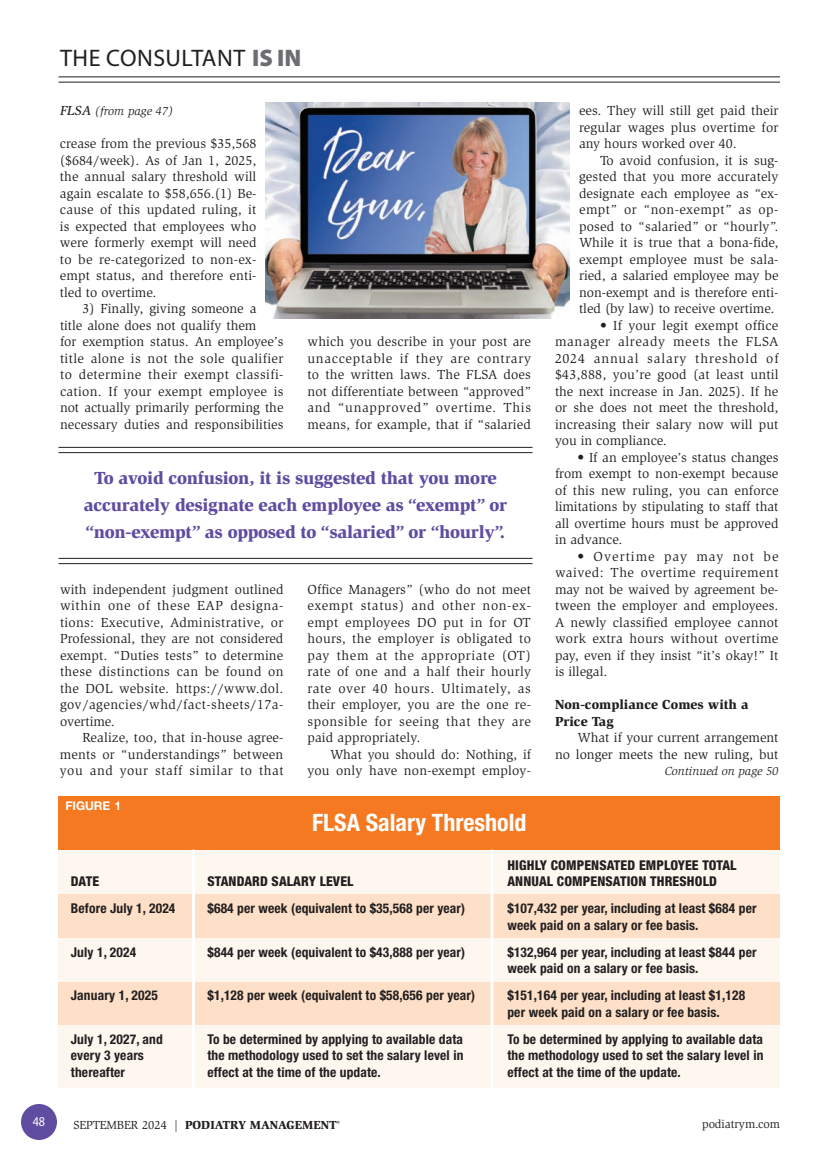
<style>
.page{position:relative;width:837px;height:1161px;background:#fff}
.page>*{position:absolute;margin:0;border:0;box-sizing:border-box;transform-origin:0 0}
._2011-Chart_Headline{font:700 condensed 24px "Helvetica Neue";color:#fff}
.t1{font:24px "Myriad Pro";letter-spacing:.02em;color:#231f20}
._2011-Callout{font:900 18px/27px "Slimbach";letter-spacing:-.015em;color:#5e4da0;text-align:center}
._2011-Global_Text{font:13.5px/16.5px "Slimbach";letter-spacing:.005em;color:#231f20;text-align:justify}
._2011-Chart_Col_Text{font:700 condensed 13.5px "Helvetica Neue";letter-spacing:.01em;color:#231f20}
._2011-Chart_Col_Text-2{font:800 condensed 13.5px "Helvetica Neue";letter-spacing:.01em;color:#231f20}
._2011-Subhead1{font:900 13.5px/16.5px "Slimbach";color:#231f20}
.t2{font:13.5px "Myriad Pro";color:#fff;scale:.9 1}
.t3{font:italic 12px "Slimbach";color:#231f20}
.t4{font:900 12px "Slimbach";color:#231f20}
.t5{font:12px "Slimbach";color:#231f20}
._2011-Chart_Fig{font:700 12px "Helvetica Neue";letter-spacing:-.01em;color:#fff}
.s1{font-weight:900;color:#6c6d70}
.s2{font-weight:500;font-size:13.5px}
.s3{font-weight:400}
</style>
<div class="page">
<hr style="left:58px;top:76px;width:722px;height:1px;background:#231f20">
<hr style="left:58px;top:82px;width:722px;height:1px;background:#231f20">
<div style="left:21px;top:1104px;width:36px;height:36px;background:#5e4da0;border-radius:50%"></div>
<div style="left:58px;top:850px;width:722px;height:45px;background:#fef7f0"></div>
<div style="left:58px;top:982px;width:722px;height:43px;background:#fde0c7"></div>
<div style="left:58px;top:895px;width:722px;height:43px;background:#fde0c7"></div>
<div style="left:58px;top:796px;width:722px;height:54px;background:#f47921"></div>
<div style="left:58px;top:938px;width:722px;height:44px;background:#fef7f0"></div>
<div style="left:58px;top:1025px;width:722px;height:63px;background:#fef7f0"></div>
<hr style="left:192px;top:850px;width:3px;height:238px;background:#fff">
<svg style="left:490px;top:850px;width:4px;height:238px"></svg>
<hr style="left:58px;top:447px;width:474px;height:1px;background:#231f20">
<hr style="left:58px;top:452px;width:474px;height:1px;background:#231f20">
<hr style="left:58px;top:558px;width:474px;height:1px;background:#231f20">
<hr style="left:58px;top:563px;width:474px;height:1px;background:#231f20">
<svg style="left:273px;top:318px;width:279px;height:1px"></svg>
<img style="left:265px;top:102px;width:305px;height:216px">
<p class="t1" style="left:60px;top:45px;width:243px">THE CONSULTANT <span class="s1">IS IN</span></p>
<p class="t3" style="left:60px;top:104px;width:115px"><span class="s2">FLSA</span> (from page 47)</p>
<p class="_2011-Global_Text" style="left:60px;top:135px;width:198px">crease from the previous $35,568 ($684/week). As of Jan 1, 2025, the annual salary threshold will again escalate to $58,656.(1) Be&shy;cause of this updated ruling, it is expected that employees who were formerly exempt will need to be re-categorized to non-ex&shy;empt status, and therefore enti&shy;tled to overtime.</p>
<p class="_2011-Global_Text" style="left:60px;top:300px;width:225px;text-align:left;text-indent:23px">3) Finally, giving someone a<br>title alone does not qualify them<br>for exemption status. An employee’s title alone is not the sole qualifier to determine their exempt classifi&shy;cation. If your exempt employee is not actually primarily performing the necessary duties and responsibilities</p>
<p class="_2011-Global_Text" style="left:307px;top:333px;width:225px">which you describe in your post are unacceptable if they are contrary to the written laws. The FLSA does not differentiate between “approved” and “unapproved” overtime. This means, for example, that if “salaried</p>
<p class="_2011-Callout" style="left:84px;top:464px;width:425px">To avoid confusion, it is suggested that you more accurately designate each employee as “exempt” or “non-exempt” as opposed to “salaried” or “hourly”.</p>
<p class="_2011-Global_Text" style="left:60px;top:581px;width:225px">with independent judgment outlined within one of these EAP designa&shy;tions: Executive, Administrative, or Professional, they are not considered exempt. “Duties tests” to determine these distinctions can be found on the DOL website. https://www.dol. gov/agencies/whd/fact-sheets/17a&shy;overtime.</p>
<p class="_2011-Global_Text" style="left:60px;top:729px;width:225px;text-indent:23px">Realize, too, that in-house agree&shy;ments or “understandings” between you and your staff similar to that</p>
<p class="_2011-Chart_Fig" style="left:66px;top:798px;width:57px">FIGURE 1</p>
<p class="_2011-Global_Text" style="left:307px;top:581px;width:225px">Office Managers” (who do not meet exempt status) and other non-ex&shy;empt employees DO put in for OT hours, the employer is obligated to pay them at the appropriate (OT) rate of one and a half their hourly rate over 40 hours. Ultimately, as their employer, you are the one re&shy;sponsible for seeing that they are paid appropriately.</p>
<p class="_2011-Global_Text" style="left:308px;top:746px;width:225px;text-align:right">What you should do: Nothing, if you only have non-exempt employ-</p>
<p class="_2011-Chart_Headline" style="left:312px;top:808px;width:216px">FLSA Salary Threshold</p>
<p class="_2011-Global_Text" style="left:579px;top:102px;width:201px">ees. They will still get paid their regular wages plus overtime for any hours worked over 40.</p>
<p class="_2011-Global_Text" style="left:579px;top:152px;width:201px;text-indent:21px">To avoid confusion, it is sug&shy;gested that you more accurately designate each employee as “ex&shy;empt” or “non-exempt” as op&shy;posed to “salaried” or “hourly”.<br>While it is true that a bona-fide, exempt employee must be sala&shy;ried, a salaried employee may be non-exempt and is therefore enti&shy;tled (by law) to receive overtime.</p>
<p class="_2011-Global_Text" style="left:555px;top:317px;width:225px;text-indent:45px">• If your legit exempt office manager already meets the FLSA 2024 annual salary threshold of $43,888, you’re good (at least until the next increase in Jan. 2025). If he or she does not meet the threshold, increasing their salary now will put you in compliance.</p>
<p class="_2011-Global_Text" style="left:555px;top:449px;width:225px;text-indent:23px">• If an employee’s status changes from exempt to non-exempt because of this new ruling, you can enforce limitations by stipulating to staff that all overtime hours must be approved in advance.</p>
<p class="_2011-Global_Text" style="left:555px;top:548px;width:225px;text-indent:23px">• Overtime pay may not be waived: The overtime requirement may not be waived by agreement be&shy;tween the employer and employees.<br>A newly classified employee cannot work extra hours without overtime pay, even if they insist “it’s okay!” It is illegal.</p>
<p class="_2011-Subhead1" style="left:555px;top:696px;width:195px">Non-compliance Comes with a<br>Price Tag</p>
<p class="_2011-Global_Text" style="left:555px;top:729px;width:225px;text-align:right">What if your current arrangement<br>no longer meets the new ruling, but</p>
<p class="t3" style="left:665px;top:765px;width:115px">Continued on page 50</p>
<p class="_2011-Chart_Col_Text-2" style="left:507px;top:857px;width:231px">HIGHLY COMPENSATED EMPLOYEE TOTAL</p>
<p class="_2011-Chart_Col_Text-2" style="left:71px;top:873px;width:30px">DATE</p>
<p class="_2011-Chart_Col_Text-2" style="left:207px;top:873px;width:148px">STANDARD SALARY LEVEL</p>
<p class="_2011-Chart_Col_Text-2" style="left:507px;top:873px;width:211px">ANNUAL COMPENSATION THRESHOLD</p>
<p class="_2011-Chart_Col_Text" style="left:71px;top:900px;width:106px">Before July 1, 2024</p>
<p class="_2011-Chart_Col_Text" style="left:207px;top:900px;width:259px">$684 per week (equivalent to $35,568 per year)</p>
<p class="_2011-Chart_Col_Text" style="left:507px;top:900px;width:251px">$107,432 per year, including at least $684 per</p>
<p class="_2011-Chart_Col_Text" style="left:507px;top:917px;width:193px">week paid on a salary or fee basis.</p>
<p class="_2011-Chart_Col_Text" style="left:71px;top:944px;width:67px">July 1, 2024</p>
<p class="_2011-Chart_Col_Text" style="left:207px;top:944px;width:259px">$844 per week (equivalent to $43,888 per year)</p>
<p class="_2011-Chart_Col_Text" style="left:507px;top:944px;width:251px">$132,964 per year, including at least $844 per</p>
<p class="_2011-Chart_Col_Text" style="left:507px;top:960px;width:193px">week paid on a salary or fee basis.</p>
<p class="_2011-Chart_Col_Text" style="left:71px;top:987px;width:88px">January 1, 2025</p>
<p class="_2011-Chart_Col_Text" style="left:207px;top:987px;width:269px">$1,128 per week (equivalent to $58,656 per year)</p>
<p class="_2011-Chart_Col_Text" style="left:507px;top:987px;width:239px">$151,164 per year, including at least $1,128</p>
<p class="_2011-Chart_Col_Text" style="left:507px;top:1004px;width:214px">per week paid on a salary or fee basis.</p>
<p class="_2011-Chart_Col_Text" style="left:71px;top:1031px;width:93px">July 1, 2027, and</p>
<p class="_2011-Chart_Col_Text" style="left:207px;top:1031px;width:257px">To be determined by applying to available data</p>
<p class="_2011-Chart_Col_Text" style="left:507px;top:1031px;width:257px">To be determined by applying to available data</p>
<p class="_2011-Chart_Col_Text" style="left:71px;top:1047px;width:75px">every 3 years</p>
<p class="_2011-Chart_Col_Text" style="left:207px;top:1047px;width:258px">the methodology used to set the salary level in</p>
<p class="_2011-Chart_Col_Text" style="left:507px;top:1047px;width:258px">the methodology used to set the salary level in</p>
<p class="_2011-Chart_Col_Text" style="left:71px;top:1064px;width:56px">thereafter</p>
<p class="_2011-Chart_Col_Text" style="left:207px;top:1064px;width:175px">effect at the time of the update.</p>
<p class="_2011-Chart_Col_Text" style="left:507px;top:1064px;width:175px">effect at the time of the update.</p>
<p class="t2" style="left:33px;top:1114px;width:15px">48</p>
<p class="t4" style="left:74px;top:1117px;width:268px"><span class="s3">SEPTEMBER 2024 |</span> PODIATRY MANAGEMENT<sup>®</sup></p>
<p class="t5" style="left:702px;top:1117px;width:79px">podiatrym.com</p>
</div>
